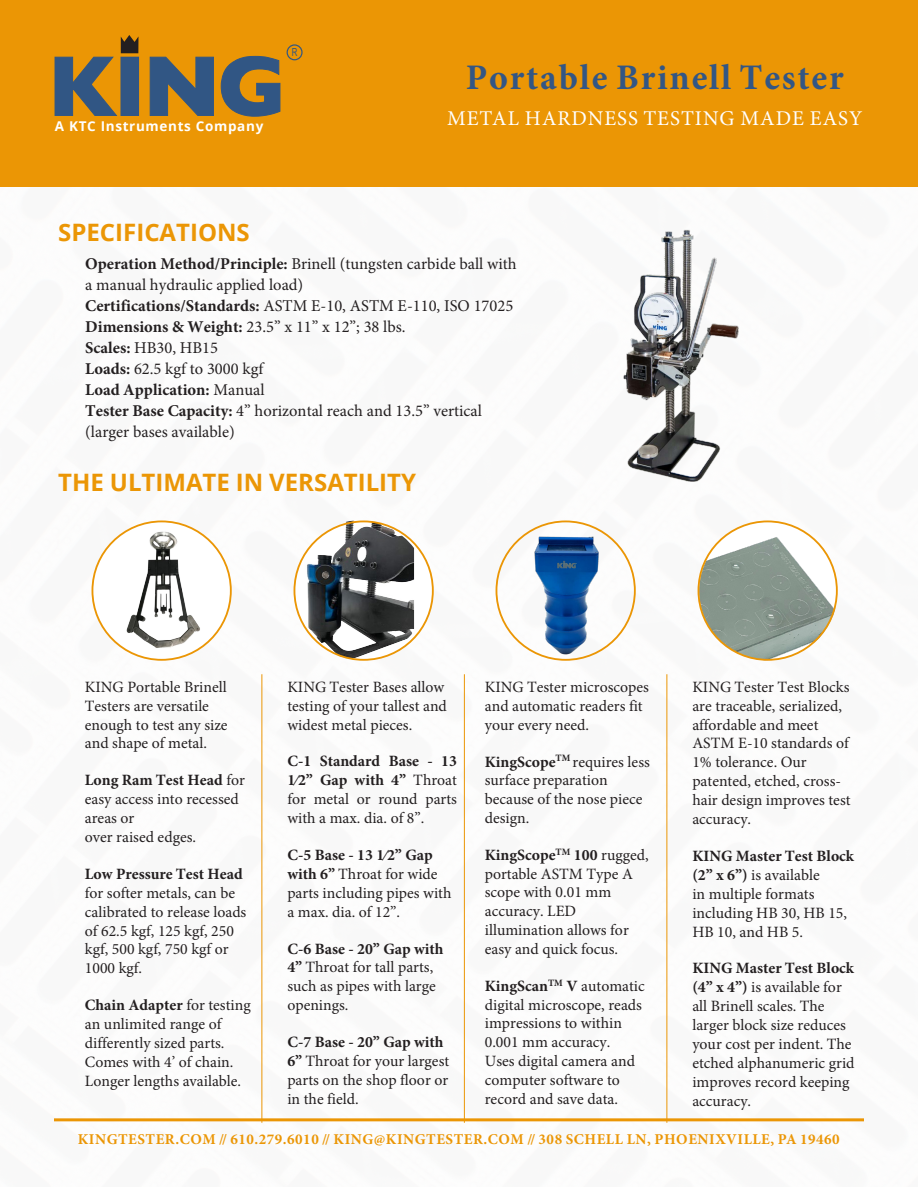
<style>
.page{position:relative;width:918px;height:1188px;background:#fff}
.page>*{position:absolute;margin:0;border:0;box-sizing:border-box;transform-origin:0 0}
.t1{font:700 86.1px "Gill Sans";color:#315684}
.t2{font:700 81.9px "Gill Sans";color:#315684}
.t3{font:700 36px "Minion Pro";letter-spacing:.05em;color:#335684}
.t4{font:700 24px "Open Sans";color:#eb9605}
.t5{font:21px "Minion Pro";letter-spacing:.045em;color:#fff}
.Description_Black{font:16.5px/21px "Minion Pro";color:#231f20}
.Table_Cells{font:15.75px/18.9px "Minion Pro";color:#231f20}
.Footer_P_Rule_Above{font:700 15px "Minion Pro";letter-spacing:.035em;color:#eb9605}
.t6{font:700 13.5px "Open Sans";letter-spacing:.05em;color:#fff}
.t7{font:11.1px "Arial";color:#315684;scale:.7 1}
.s1{font-weight:700}
.s2{color:#221e1f}
</style>
<div class="page">
<hr style="left:54px;top:1118px;width:810px;height:3px;background:#eb9605">
<hr style="left:262px;top:674px;width:1px;height:449px;background:#eb9605">
<hr style="left:464px;top:674px;width:1px;height:449px;background:#eb9605">
<hr style="left:667px;top:674px;width:1px;height:449px;background:#eb9605">
<div style="left:0;top:0;width:918px;height:186px;background:#eb9605"></div>
<img style="left:109px;top:530px;width:101px;height:125px">
<img style="left:293px;top:520px;width:121px;height:139px">
<img style="left:495px;top:521px;width:141px;height:140px">
<img style="left:699px;top:522px;width:138px;height:138px;border-radius:69px">
<svg style="left:120px;top:35px;width:18px;height:19px"></svg>
<div style="left:287px;top:44px;width:16px;height:16px;border:1px solid #315684;border-radius:50%"></div>
<img style="left:623px;top:229px;width:116px;height:253px">
<p class="t1" style="left:48px;top:18px;width:240px">KING</p>
<h2 class="t2" style="left:48px;top:21px;width:228px">KING</h2>
<h1 class="t6" style="left:55px;top:117px;width:210px">A KTC Instruments Company</h1>
<p class="t7" style="left:292px;top:45px;width:10px">R</p>
<h1 class="t4" style="left:58px;top:216px;width:193px">SPECIFICATIONS</h1>
<p class="t3" style="left:466px;top:52px;width:379px">Portable Brinell Tester</p>
<p class="t5" style="left:447px;top:105px;width:417px">METAL HARDNESS TESTING MADE EASY</p>
<p class="Description_Black" style="left:85px;top:253px;width:433px"><span class="s1">Operation Method/Principle:</span> Brinell (tungsten carbide ball with a manual hydraulic applied load)<br><span class="s1">Certifications/Standards:</span> ASTM E-10, ASTM E-110, ISO 17025<br><span class="s1">Dimensions &amp; Weight:</span> 23.5” x 11” x 12”; 38 lbs.<br><span class="s1">Scales:</span> HB30, HB15<br><span class="s1">Loads:</span> 62.5 kgf <span class="s2">to</span> 3000 kgf<br><span class="s1">Load Application:</span> Manual<br><span class="s1">Tester Base Capacity:</span> 4” horizontal reach and 13.5” vertical (larger bases available)</p>
<h1 class="t4" style="left:58px;top:465px;width:359px">THE ULTIMATE IN VERSATILITY</h1>
<p class="Table_Cells" style="left:85px;top:677px;width:144px">KING Portable Brinell<br>Testers are versatile enough to test any size and shape of metal.</p>
<p class="Table_Cells" style="left:85px;top:771px;width:162px"><span class="s1">Long Ram Test Head</span> for easy access into recessed areas or<br>over raised edges.</p>
<p class="Table_Cells" style="left:85px;top:864px;width:163px"><span class="s1">Low Pressure Test Head </span>for softer metals, can be calibrated to release loads of 62.5 kgf, 125 kgf, 250 kgf, 500 kgf, 750 kgf or<br>1000 kgf.</p>
<p class="Table_Cells" style="left:85px;top:996px;width:167px"><span class="s1">Chain Adapter</span> for testing an unlimited range of differently sized parts.<br>Comes with 4’ of chain.<br>Longer lengths available.</p>
<p class="Table_Cells" style="left:287px;top:677px;width:161px">KING Tester Bases allow testing of your tallest and widest metal pieces.</p>
<p class="Table_Cells" style="left:287px;top:752px;width:171px;text-align:justify"><span class="s1">C-1 Standard Base - 13<br>1⁄2” Gap with 4”</span> Throat for metal or round parts with a max. dia. of 8”.</p>
<p class="Table_Cells" style="left:287px;top:846px;width:166px"><span class="s1">C-5 Base - 13 1⁄2” Gap with 6”</span> Throat for wide parts including pipes with a max. dia. of 12”.</p>
<p class="Table_Cells" style="left:287px;top:939px;width:158px"><span class="s1">C-6 Base - 20” Gap with<br>4”</span> Throat for tall parts, such as pipes with large openings.</p>
<p class="Table_Cells" style="left:287px;top:1033px;width:163px"><span class="s1">C-7 Base - 20” Gap with<br>6”</span> Throat for your largest parts on the shop floor or in the field.</p>
<p class="Table_Cells" style="left:485px;top:678px;width:166px">KING Tester microscopes and automatic readers fit your every need.</p>
<p class="Table_Cells" style="left:485px;top:752px;width:167px"><span class="s1">KingScope</span><sup>TM</sup> requires less surface preparation because of the nose piece design.</p>
<p class="Table_Cells" style="left:485px;top:846px;width:165px"><span class="s1">KingScope</span><sup>TM</sup> <span class="s1">100</span> rugged, portable ASTM Type A scope with 0.01 mm accuracy. LED illumination allows for easy and quick focus.</p>
<p class="Table_Cells" style="left:485px;top:976px;width:162px"><span class="s1">KingScan</span><sup>TM</sup> <span class="s1">V</span> automatic digital microsc<span class="s2">ope, reads impressions to w</span>ithin<br>0<span class="s2">.001 mm</span> accuracy.<br>Uses digit<span class="s2">al camera and </span>computer software to record and save data.</p>
<p class="Table_Cells" style="left:692px;top:677px;width:160px">KING Tester Test Blocks are traceable, serialized, affordable and meet<br>ASTM E-10 standards of<br>1% tolerance. Our patented, etched, cross&shy;hair design improves test accuracy.</p>
<p class="Table_Cells" style="left:692px;top:846px;width:163px"><span class="s1">KING Master Test Block (2” x 6”)</span> is available<br>in multiple formats including HB 30, HB 15,<br>HB 10, and HB 5.</p>
<p class="Table_Cells" style="left:692px;top:959px;width:164px"><span class="s1">KING Master Test Block (4” x 4”)</span> is available for all Brinell scales. The larger block size reduces your cost per indent. The etched alphanumeric grid improves record keeping accuracy.</p>
<p class="Footer_P_Rule_Above" style="left:78px;top:1128px;width:763px">KINGTESTER.COM // 610.279.6010 // KING@KINGTESTER.COM // 308 SCHELL LN, PHOENIXVILLE, PA 19460</p>
</div>
